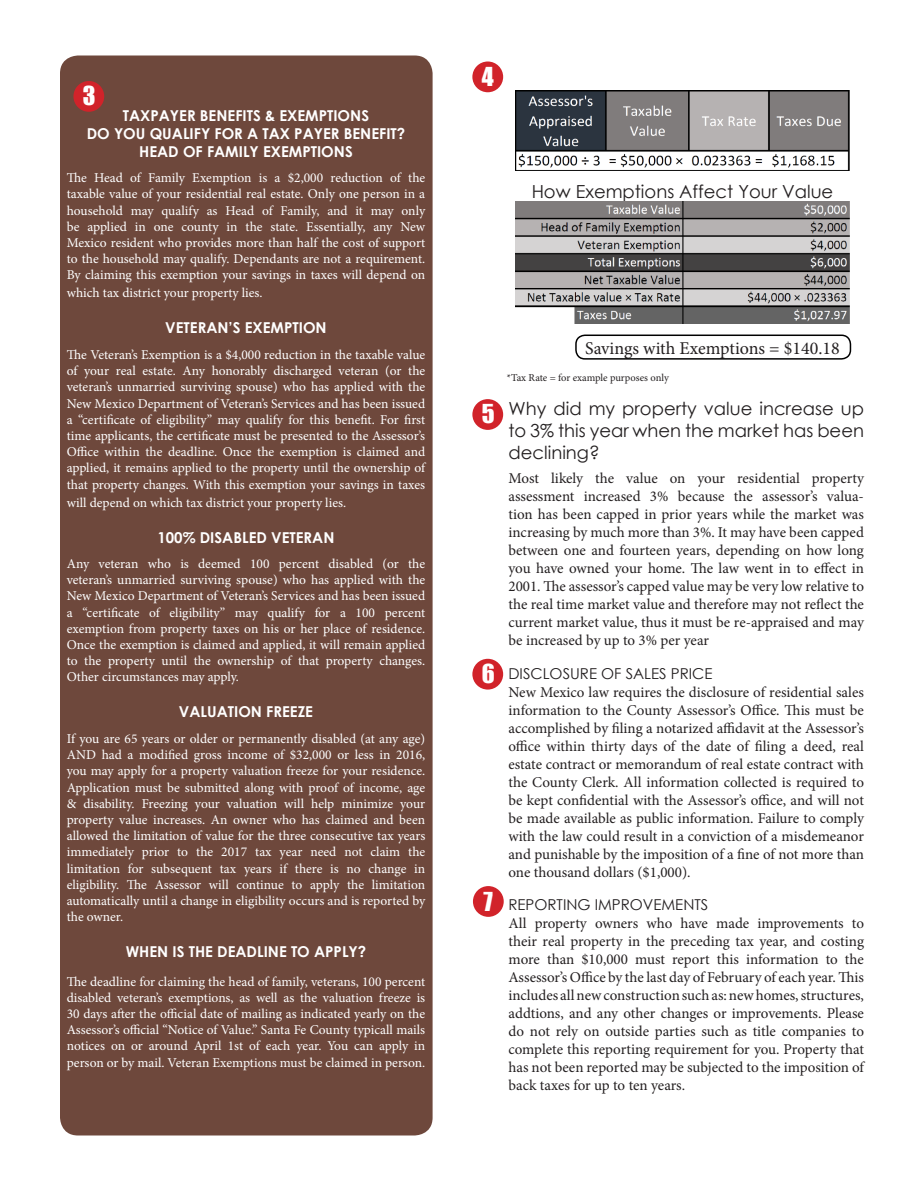
<style>
.page{position:relative;width:918px;height:1188px;background:#fff}
.page>*{position:absolute;margin:0;border:0;box-sizing:border-box;transform-origin:0 0}
.t1{font:24px "Impact";color:#fff}
.t2{font:18px/21.6px "Century Gothic";color:#231f20;text-align:justify}
.t3{font:18px "Minion Pro";color:#231f20}
.t4{font:15px/18px "Minion Pro";letter-spacing:-.005em;color:#231f20;text-align:justify}
.t5{font:700 15px "Century Gothic";color:#fff}
.t6{font:15px "Century Gothic";color:#231f20}
.t7{font:13.5px/16.2px "Minion Pro";color:#fff}
.t8{font:10.5px "Minion Pro";color:#231f20}
</style>
<div class="page">
<div style="left:60px;top:56px;width:373px;height:1080px;background:#6e483c;border-radius:18px"></div>
<div style="left:73px;top:81px;width:31px;height:31px;background:#d1232a;border-radius:50%"></div>
<div style="left:472px;top:62px;width:31px;height:30px;background:#d1232a;border-radius:50%"></div>
<img style="left:515px;top:90px;width:335px;height:81px">
<img style="left:515px;top:202px;width:335px;height:121px">
<div style="left:472px;top:399px;width:31px;height:31px;background:#d1232a;border-radius:50%"></div>
<div style="left:472px;top:659px;width:31px;height:31px;background:#d1232a;border-radius:50%"></div>
<div style="left:473px;top:886px;width:31px;height:31px;background:#d1232a;border-radius:50%"></div>
<div style="left:575px;top:335px;width:276px;height:25px;border:2px solid #000;border-radius:9px"></div>
<p class="t1" style="left:83px;top:77px;width:14px">3</p>
<p class="t5" style="left:123px;top:104px;width:248px">TAXPAYER BENEFITS &amp; EXEMPTIONS</p>
<p class="t5" style="left:87px;top:122px;width:320px">DO YOU QUALIFY FOR A TAX PAYER BENEFIT?</p>
<p class="t5" style="left:139px;top:140px;width:215px">HEAD OF FAMILY EXEMPTIONS</p>
<p class="t7" style="left:67px;top:170px;width:360px">The Head of Family Exemption is a $2,000 reduction of the</p>
<p class="t7" style="left:67px;top:186px;width:360px">taxable value of your residential real estate. Only one person in a</p>
<p class="t7" style="left:67px;top:202px;width:360px">household may qualify as Head of Family, and it may only be applied in one county in the state. Essentially, any New</p>
<p class="t7" style="left:67px;top:235px;width:360px;text-align:justify">Mexico resident who provides more than half the cost of support to the household may qualify. Dependants are not a requirement.<br>By claiming this exemption your savings in taxes will depend on</p>
<p class="t7" style="left:67px;top:285px;width:197px">which tax district your property lies.</p>
<p class="t5" style="left:165px;top:317px;width:163px">VETERAN’S EXEMPTION</p>
<p class="t7" style="left:67px;top:347px;width:360px">The Veteran’s Exemption is a $4,000 reduction in the taxable value</p>
<p class="t7" style="left:67px;top:363px;width:360px">of your real estate. Any honorably discharged veteran (or the</p>
<p class="t7" style="left:67px;top:379px;width:360px">veteran’s unmarried surviving spouse) who has applied with the</p>
<p class="t7" style="left:67px;top:395px;width:360px">New Mexico Department of Veteran’s Services and has been issued</p>
<p class="t7" style="left:67px;top:411px;width:360px">a “certificate of eligibility” may qualify for this benefit. For first</p>
<p class="t7" style="left:67px;top:428px;width:360px">time applicants, the certificate must be presented to the Assessor’s</p>
<p class="t7" style="left:67px;top:444px;width:360px">Office within the deadline. Once the exemption is claimed and</p>
<p class="t7" style="left:67px;top:460px;width:360px">applied, it remains applied to the property until the ownership of</p>
<p class="t7" style="left:67px;top:476px;width:360px">that property changes. With this exemption your savings in taxes</p>
<p class="t7" style="left:67px;top:494px;width:281px">will depend on which tax district your property lies.</p>
<p class="t5" style="left:158px;top:526px;width:178px">100% DISABLED VETERAN</p>
<p class="t7" style="left:67px;top:556px;width:360px">Any veteran who is deemed 100 percent disabled (or the</p>
<p class="t7" style="left:67px;top:572px;width:360px">veteran’s unmarried surviving spouse) who has applied with the</p>
<p class="t7" style="left:67px;top:588px;width:360px">New Mexico Department of Veteran’s Services and has been issued</p>
<p class="t7" style="left:67px;top:604px;width:360px">a “certificate of eligibility” may qualify for a 100 percent</p>
<p class="t7" style="left:67px;top:621px;width:360px">exemption from property taxes on his or her place of residence.</p>
<p class="t7" style="left:67px;top:637px;width:360px">Once the exemption is claimed and applied, it will remain applied</p>
<p class="t7" style="left:67px;top:653px;width:360px">to the property until the ownership of that property changes.</p>
<p class="t7" style="left:67px;top:669px;width:174px">Other circumstances may apply.</p>
<p class="t5" style="left:179px;top:701px;width:136px">VALUATION FREEZE</p>
<p class="t7" style="left:67px;top:731px;width:360px">If you are 65 years or older or permanently disabled (at any age)</p>
<p class="t7" style="left:67px;top:747px;width:360px">AND had a modified gross income of $32,000 or less in 2016,</p>
<p class="t7" style="left:67px;top:763px;width:360px">you may apply for a property valuation freeze for your residence.</p>
<p class="t7" style="left:67px;top:779px;width:360px">Application must be submitted along with proof of income, age</p>
<p class="t7" style="left:67px;top:795px;width:360px">&amp; disability. Freezing your valuation will help minimize your</p>
<p class="t7" style="left:67px;top:812px;width:360px">property value increases. An owner who has claimed and been</p>
<p class="t7" style="left:67px;top:828px;width:360px">allowed the limitation of value for the three consecutive tax years</p>
<p class="t7" style="left:67px;top:844px;width:360px">immediately prior to the 2017 tax year need not claim the</p>
<p class="t7" style="left:67px;top:860px;width:360px">limitation for subsequent tax years if there is no change in</p>
<p class="t7" style="left:67px;top:876px;width:360px">eligibility. The Assessor will continue to apply the limitation</p>
<p class="t7" style="left:67px;top:893px;width:360px">automatically until a change in eligibility occurs and is reported by</p>
<p class="t7" style="left:67px;top:909px;width:58px">the owner.</p>
<p class="t5" style="left:126px;top:940px;width:242px">WHEN IS THE DEADLINE TO APPLY?</p>
<p class="t7" style="left:67px;top:973px;width:360px">The deadline for claiming the head of family, veterans, 100 percent</p>
<p class="t7" style="left:67px;top:990px;width:360px">disabled veteran’s exemptions, as well as the valuation freeze is</p>
<p class="t7" style="left:67px;top:1006px;width:360px">30 days after the official date of mailing as indicated yearly on the</p>
<p class="t7" style="left:67px;top:1022px;width:360px">Assessor’s official “Notice of Value.” Santa Fe County typicall mails</p>
<p class="t7" style="left:67px;top:1038px;width:360px">notices on or around April 1st of each year. You can apply in</p>
<p class="t7" style="left:67px;top:1054px;width:360px">person or by mail. Veteran Exemptions must be claimed in person.</p>
<p class="t1" style="left:482px;top:58px;width:13px">4</p>
<p class="t2" style="left:532px;top:181px;width:303px">How Exemptions Affect Your Value</p>
<p class="t3" style="left:585px;top:336px;width:256px">Savings with Exemptions = $140.18</p>
<p class="t8" style="left:507px;top:370px;width:164px">*Tax Rate = for example purposes only</p>
<p class="t1" style="left:482px;top:395px;width:14px">5</p>
<p class="t2" style="left:508px;top:398px;width:357px">Why did my property value increase up to 3% this year when the market has been declining?</p>
<p class="t4" style="left:508px;top:469px;width:357px">Most likely the value on your residential property</p>
<p class="t4" style="left:508px;top:487px;width:357px">assessment increased 3% because the assessor’s valua&shy;tion has been capped in prior years while the market was</p>
<p class="t4" style="left:508px;top:523px;width:357px">increasing by much more than 3%. It may have been capped between one and fourteen years, depending on how long you have owned your home. The law went in to effect in 2001. The assessor’s capped value may be very low relative to the real time market value and therefore may not reflect the current market value, thus it must be re-appraised and may</p>
<p class="t4" style="left:508px;top:631px;width:202px">be increased by up to 3% per year</p>
<p class="t6" style="left:508px;top:663px;width:206px">DISCLOSURE OF SALES PRICE</p>
<p class="t4" style="left:508px;top:683px;width:357px">New Mexico law requires the disclosure of residential sales information to the County Assessor’s Office. This must be accomplished by filing a notarized affidavit at the Assessor’s office within thirty days of the date of filing a deed, real</p>
<p class="t4" style="left:508px;top:755px;width:357px">estate contract or memorandum of real estate contract with the County Clerk. All information collected is required to be kept confidential with the Assessor’s office, and will not be made available as public information. Failure to comply with the law could result in a conviction of a misdemeanor and punishable by the imposition of a fine of not more than</p>
<p class="t4" style="left:508px;top:863px;width:184px">one thousand dollars ($1,000).</p>
<p class="t6" style="left:508px;top:894px;width:201px">REPORTING IMPROVEMENTS</p>
<p class="t4" style="left:508px;top:914px;width:357px">All property owners who have made improvements to their real property in the preceding tax year, and costing more than $10,000 must report this information to the</p>
<p class="t4" style="left:508px;top:968px;width:357px">Assessor’s Office by the last day of February of each year. This includes all new construction such as: new homes, structures,</p>
<p class="t4" style="left:508px;top:1004px;width:357px">addtions, and any other changes or improvements. Please do not rely on outside parties such as title companies to complete this reporting requirement for you. Property that has not been reported may be subjected to the imposition of</p>
<p class="t4" style="left:508px;top:1076px;width:178px">back taxes for up to ten years.</p>
<p class="t1" style="left:482px;top:655px;width:15px">6</p>
<p class="t1" style="left:484px;top:883px;width:11px">7</p>
</div>
